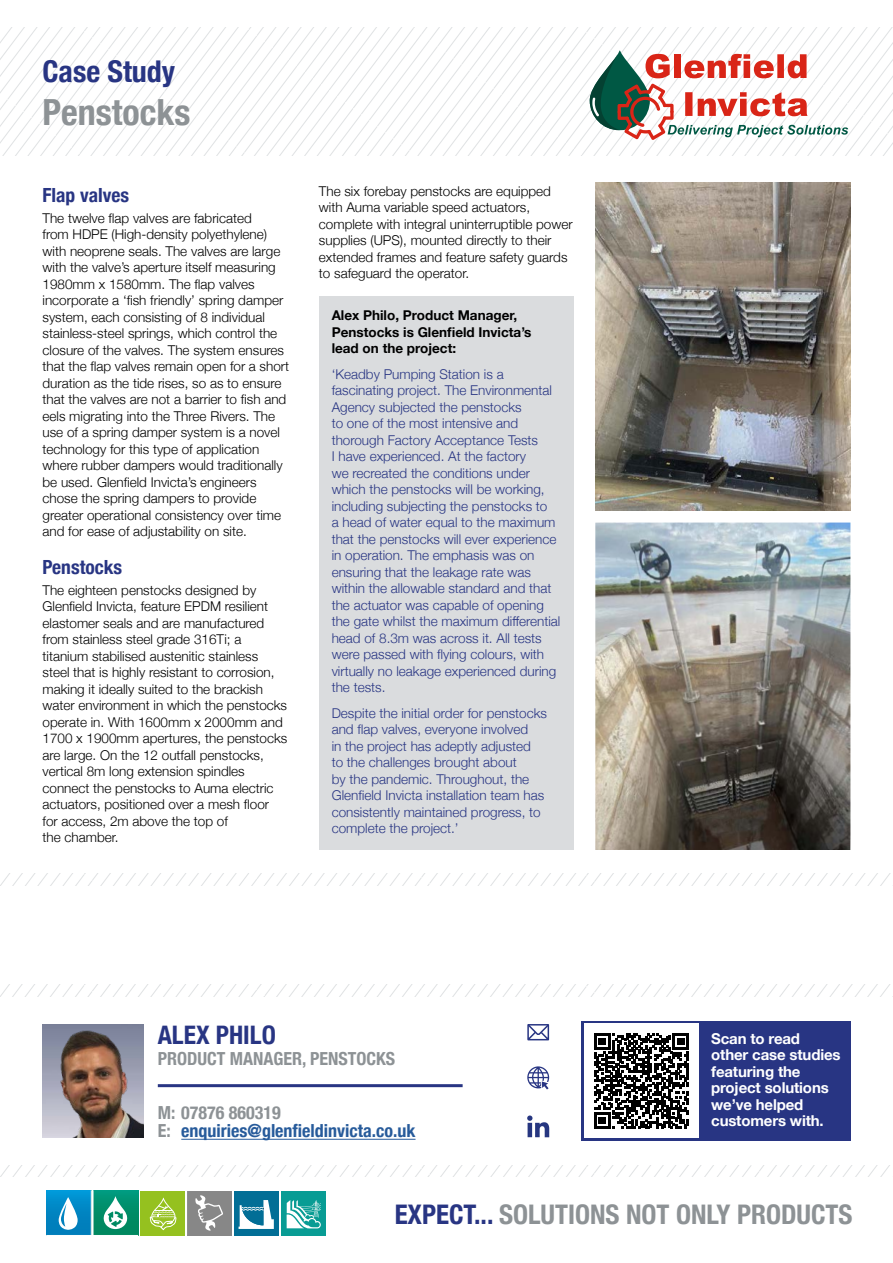
<style>
.page{position:relative;width:893px;height:1263px;background:#fff}
.page>*{position:absolute;margin:0;border:0;box-sizing:border-box;transform-origin:0 0}
.t1{font:700 condensed 36px "Helvetica Neue";color:#8d9295}
.t2{font:700 condensed 30px "Helvetica Neue";color:#283583}
.t3{font:700 condensed 27px "Helvetica Neue";color:#8d9295}
.t4{font:700 condensed 25.5px "Helvetica Neue";color:#283583}
.t5{font:700 condensed 19.5px "Helvetica Neue";color:#283583}
.t6{font:700 condensed 18px/18.8px "Helvetica Neue";color:#275b9b}
.t7{font:700 condensed 18px "Helvetica Neue";color:#8d9295}
.t8{font:700 15px/16.5px "Helvetica Neue";letter-spacing:-.01em;color:#fff}
.t9{font:300 13.5px/16.5px "Helvetica Neue";color:#000}
.t10{font:300 13.5px/16.5px "Helvetica Neue";color:#283583}
.t11{font:700 13.5px/16.5px "Helvetica Neue";color:#000}
.s1{color:#8d9295}
.s2{color:#283583}
</style>
<div class="page">
<img style="left:595px;top:183px;width:255px;height:327px">
<img style="left:595px;top:522px;width:255px;height:328px">
<div style="left:319px;top:296px;width:255px;height:554px;background:#dadcde"></div>
<svg style="left:0;top:28px;width:893px;height:127px"></svg>
<svg style="left:590px;top:50px;width:258px;height:90px"></svg>
<div style="left:234px;top:1191px;width:44px;height:44px;background:#026e96"></div>
<svg style="left:239px;top:1200px;width:35px;height:29px"></svg>
<div style="left:281px;top:1191px;width:44px;height:44px;background:#089c94"></div>
<svg style="left:287px;top:1200px;width:34px;height:28px"></svg>
<div style="left:47px;top:1191px;width:44px;height:44px;background:linear-gradient(to bottom,#0094d3,#007ab6)"></div>
<svg style="left:59px;top:1197px;width:19px;height:33px"></svg>
<div style="left:93px;top:1191px;width:45px;height:44px;background:linear-gradient(to bottom,#009779,#01855a)"></div>
<svg style="left:103px;top:1196px;width:24px;height:33px"></svg>
<hr style="left:93px;top:1191px;width:1px;height:45px;background:#fff">
<div style="left:187px;top:1191px;width:45px;height:44px;background:#878787"></div>
<hr style="left:187px;top:1191px;width:1px;height:44px;background:#fff">
<hr style="left:187px;top:1191px;width:45px;height:1px;background:#fff">
<svg style="left:195px;top:1195px;width:28px;height:36px"></svg>
<div style="left:141px;top:1191px;width:44px;height:44px;background:#95c11f"></div>
<svg style="left:150px;top:1199px;width:26px;height:31px"></svg>
<hr style="left:141px;top:1191px;width:44px;height:1px;background:#fff">
<svg style="left:0;top:1165px;width:890px;height:12px"></svg>
<svg style="left:0;top:984px;width:890px;height:12px"></svg>
<svg style="left:0;top:874px;width:890px;height:11px"></svg>
<div style="left:581px;top:1021px;width:269px;height:119px;background:#283583"></div>
<div style="left:584px;top:1023px;width:115px;height:115px;background:#fff"></div>
<svg style="left:594px;top:1033px;width:95px;height:95px"></svg>
<hr style="left:181px;top:1139px;width:235px;height:1px;background:#275b9b">
<hr style="left:158px;top:1084px;width:305px;height:3px;background:#283583">
<svg style="left:527px;top:1024px;width:23px;height:17px"></svg>
<svg style="left:527px;top:1066px;width:22px;height:23px"></svg>
<svg style="left:527px;top:1115px;width:22px;height:22px"></svg>
<img style="left:43px;top:1026px;width:101px;height:111px">
<h2 class="t2" style="left:43px;top:46px;width:134px">Case Study</h2>
<h1 class="t1" style="left:43px;top:91px;width:149px">Penstocks</h1>
<h3 class="t5" style="left:43px;top:178px;width:88px">Flap valves</h3>
<p class="t9" style="left:43px;top:209px;width:248px">The twelve flap valves are fabricated<br>from HDPE (High-density polyethylene) with neoprene seals. The valves are large with the valve’s aperture itself measuring 1980mm x 1580mm. The flap valves incorporate a ‘fish friendly’ spring damper system, each consisting of 8 individual stainless-steel springs, which control the closure of the valves. The system ensures that the flap valves remain open for a short duration as the tide rises, so as to ensure that the valves are not a barrier to fish and eels migrating into the Three Rivers. The use of a spring damper system is a novel technology for this type of application where rubber dampers would traditionally be used. Glenfield Invicta’s engineers chose the spring dampers to provide greater operational consistency over time and for ease of adjustability on site.</p>
<h3 class="t5" style="left:43px;top:550px;width:81px">Penstocks</h3>
<p class="t9" style="left:43px;top:581px;width:246px">The eighteen penstocks designed by Glenfield Invicta, feature EPDM resilient elastomer seals and are manufactured from stainless steel grade 316Ti; a titanium stabilised austenitic stainless steel that is highly resistant to corrosion, making it ideally suited to the brackish water environment in which the penstocks operate in. With 1600mm x 2000mm and 1700 x 1900mm apertures, the penstocks are large. On the 12 outfall penstocks, vertical 8m long extension spindles connect the penstocks to Auma electric actuators, positioned over a mesh floor for access, 2m above the top of<br>the chamber.</p>
<p class="t9" style="left:319px;top:182px;width:255px">The six forebay penstocks are equipped with Auma variable speed actuators, complete with integral uninterruptible power supplies (UPS), mounted directly to their extended frames and feature safety guards to safeguard the operator.</p>
<p class="t11" style="left:332px;top:308px;width:201px">Alex Philo, Product Manager,<br>Penstocks is Glenfield Invicta’s lead on the project:</p>
<p class="t10" style="left:332px;top:365px;width:230px">‘Keadby Pumping Station is a fascinating project. The Environmental Agency subjected the penstocks<br>to one of the most intensive and thorough Factory Acceptance Tests<br>I have experienced. At the factory<br>we recreated the conditions under which the penstocks will be working, including subjecting the penstocks to<br>a head of water equal to the maximum that the penstocks will ever experience in operation. The emphasis was on ensuring that the leakage rate was within the allowable standard and that the actuator was capable of opening the gate whilst the maximum differential head of 8.3m was across it. All tests were passed with flying colours, with virtually no leakage experienced during the tests.</p>
<p class="t10" style="left:332px;top:704px;width:217px">Despite the initial order for penstocks and flap valves, everyone involved<br>in the project has adeptly adjusted<br>to the challenges brought about<br>by the pandemic. Throughout, the Glenfield Invicta installation team has consistently maintained progress, to complete the project.’</p>
<h3 class="t4" style="left:158px;top:1013px;width:120px">ALEX PHILO</h3>
<h3 class="t7" style="left:158px;top:1044px;width:239px">PRODUCT MANAGER, PENSTOCKS</h3>
<h3 class="t6" style="left:158px;top:1102px;width:259px"><span class="s1">M: 07876 860319<br>E:</span> enquiries@glenfieldinvicta.co.uk</h3>
<p class="t8" style="left:711px;top:1030px;width:131px">Scan to read other case studies featuring the project solutions we’ve helped customers with.</p>
<h3 class="t3" style="left:395px;top:1192px;width:459px"><span class="s2">EXPECT...</span> SOLUTIONS NOT ONLY PRODUCTS</h3>
</div>
